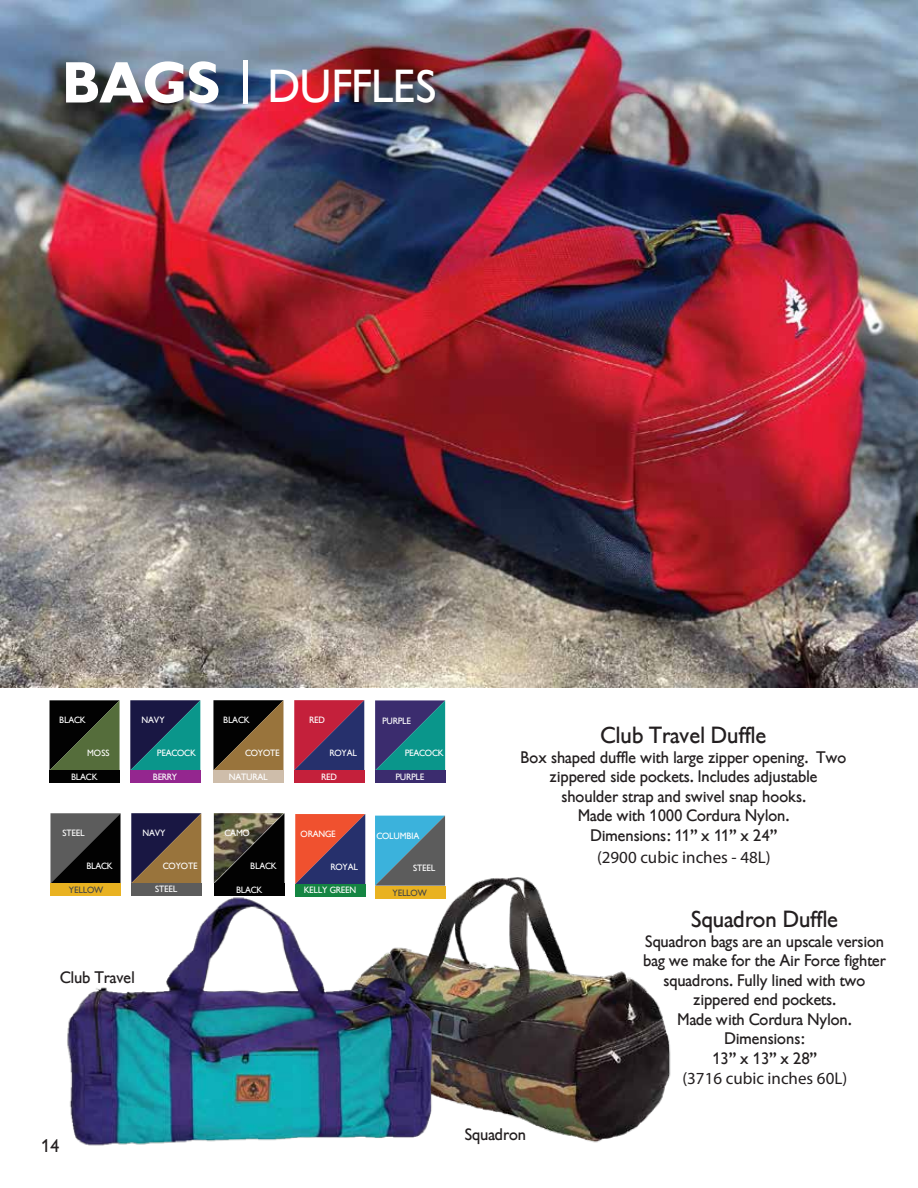
<style>
.page{position:relative;width:918px;height:1188px;background:#fff}
.page>*{position:absolute;margin:0;border:0;box-sizing:border-box;transform-origin:0 0}
.t1{font:45px "Gibson";color:#fff}
.t2{font:22.8px "Gibson";color:#231f20}
.t3{font:18px "Gibson";color:#231f20}
.t4{font:16.95px "Myriad Pro";color:#231f20}
.t5{font:16.35px/19.5px "Gibson";color:#231f20;text-align:center}
.t6{font:8.85px "Gibson";color:#fff}
.t7{font:8.85px "Gibson";color:#444545}
.s1{font-weight:700;font-size:57px}
</style>
<div class="page">
<img style="left:365px;top:849px;width:306px;height:294px">
<img style="left:67px;top:884px;width:403px;height:262px">
<img style="left:0;top:0;width:918px;height:687px">
<svg style="left:50px;top:700px;width:70px;height:70px;background:#2e3a21"></svg>
<div style="left:50px;top:770px;width:70px;height:13px;background:#020202"></div>
<svg style="left:50px;top:813px;width:71px;height:70px;background:#333"></svg>
<div style="left:50px;top:883px;width:71px;height:13px;background:#e9b221"></div>
<svg style="left:130px;top:700px;width:70px;height:70px;background:#145768"></svg>
<div style="left:130px;top:770px;width:70px;height:13px;background:#94268f"></div>
<svg style="left:131px;top:813px;width:70px;height:70px;background:#5a4741"></svg>
<div style="left:131px;top:883px;width:70px;height:13px;background:#5c5c5c"></div>
<svg style="left:213px;top:700px;width:70px;height:70px;background:#4f3d21"></svg>
<div style="left:213px;top:770px;width:70px;height:13px;background:#cebdaa"></div>
<svg style="left:214px;top:813px;width:70px;height:70px;background:#353228"></svg>
<div style="left:214px;top:883px;width:70px;height:13px;background:#020202"></div>
<svg style="left:294px;top:700px;width:70px;height:70px;background:#762954"></svg>
<div style="left:294px;top:770px;width:70px;height:13px;background:#c4203b"></div>
<svg style="left:375px;top:700px;width:70px;height:70px;background:#25627d"></svg>
<div style="left:375px;top:770px;width:70px;height:13px;background:#3b2c6e"></div>
<svg style="left:375px;top:816px;width:70px;height:70px;background:#4d879c"></svg>
<div style="left:375px;top:886px;width:70px;height:13px;background:#e9b221"></div>
<svg style="left:295px;top:814px;width:70px;height:70px;background:#8c414e"></svg>
<div style="left:295px;top:884px;width:70px;height:13px;background:#148542"></div>
<img style="left:917px;top:344px;width:1px;height:292px">
<h1 class="t1" style="left:64px;top:61px;width:375px"><span class="s1">BAGS |</span> DUFFLES</h1>
<p class="t6" style="left:60px;top:715px;width:28px">BLACK</p>
<p class="t6" style="left:88px;top:748px;width:24px">MOSS</p>
<p class="t6" style="left:71px;top:772px;width:28px">BLACK</p>
<p class="t6" style="left:63px;top:828px;width:24px">STEEL</p>
<p class="t6" style="left:87px;top:861px;width:28px">BLACK</p>
<p class="t7" style="left:69px;top:885px;width:36px">YELLOW</p>
<p class="t6" style="left:142px;top:715px;width:24px">NAVY</p>
<p class="t6" style="left:157px;top:748px;width:40px">PEACOCK</p>
<p class="t6" style="left:153px;top:772px;width:26px">BERRY</p>
<p class="t6" style="left:143px;top:828px;width:24px">NAVY</p>
<p class="t6" style="left:163px;top:861px;width:36px">COYOTE</p>
<p class="t6" style="left:155px;top:884px;width:24px">STEEL</p>
<p class="t5" style="left:60px;top:968px;width:76px">Club Travel</p>
<p class="t3" style="left:41px;top:1135px;width:20px">14</p>
<p class="t6" style="left:224px;top:715px;width:28px">BLACK</p>
<p class="t6" style="left:245px;top:748px;width:36px">COYOTE</p>
<p class="t6" style="left:229px;top:772px;width:40px">NATURAL</p>
<p class="t6" style="left:225px;top:828px;width:27px">CAMO</p>
<p class="t6" style="left:251px;top:861px;width:28px">BLACK</p>
<p class="t6" style="left:236px;top:885px;width:28px">BLACK</p>
<p class="t6" style="left:310px;top:715px;width:17px">RED</p>
<p class="t6" style="left:330px;top:748px;width:29px">ROYAL</p>
<p class="t6" style="left:322px;top:772px;width:17px">RED</p>
<p class="t6" style="left:382px;top:716px;width:30px">PURPLE</p>
<p class="t6" style="left:405px;top:748px;width:40px">PEACOCK</p>
<p class="t6" style="left:396px;top:772px;width:30px">PURPLE</p>
<p class="t6" style="left:301px;top:829px;width:37px">ORANGE</p>
<p class="t6" style="left:331px;top:862px;width:29px">ROYAL</p>
<p class="t6" style="left:304px;top:885px;width:54px">KELLY GREEN</p>
<p class="t6" style="left:377px;top:830px;width:44px">COLUMBIA</p>
<p class="t6" style="left:413px;top:863px;width:24px">STEEL</p>
<p class="t7" style="left:393px;top:887px;width:36px">YELLOW</p>
<h2 class="t2" style="left:601px;top:722px;width:167px">Club Travel Duffle</h2>
<p class="t5" style="left:521px;top:748px;width:327px">Box shaped duffle with large zipper opening. Two zippered side pockets. Includes adjustable shoulder strap and swivel snap hooks.<br>Made with 1000 Cordura Nylon.<br>Dimensions: 11" x 11" x 24"</p>
<p class="t4" style="left:597px;top:846px;width:175px">(2900 cubic inches - 48L)</p>
<p class="t5" style="left:465px;top:1125px;width:63px">Squadron</p>
<h2 class="t2" style="left:691px;top:906px;width:149px">Squadron Duffle</h2>
<p class="t5" style="left:644px;top:931px;width:244px">Squadron bags are an upscale version bag we make for the Air Force fighter squadrons. Fully lined with two zippered end pockets.<br>Made with Cordura Nylon.<br>Dimensions:<br>13" x 13" x 28"</p>
<p class="t4" style="left:682px;top:1068px;width:166px">(3716 cubic inches 60L)</p>
</div>
